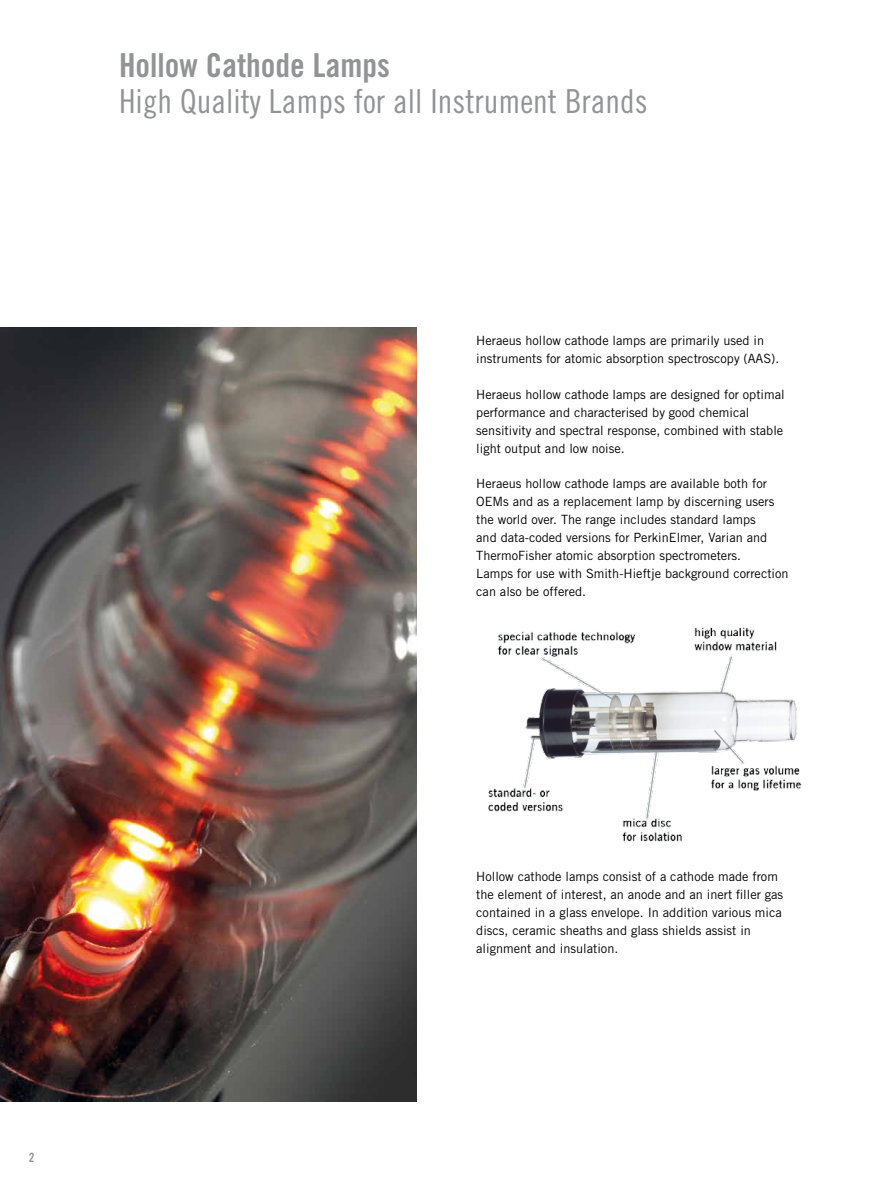
<style>
.page{position:relative;width:893px;height:1191px;background:#fff}
.page>*{position:absolute;margin:0;border:0;box-sizing:border-box;transform-origin:0 0}
.t1{font:33px "Trade Gothic LT Cond Eighteen";color:#929395}
.t2{font:33px "Trade Gothic LT Bold Cond Twenty";color:#929395}
.t3{font:12.75px/17.9px "Trade Gothic LT";color:#000}
.t4{font:12.75px "Trade Gothic LT Bold Cond Twenty";color:#929395}
</style>
<div class="page">
<img style="left:0;top:327px;width:417px;height:774px">
<img style="left:488px;top:627px;width:314px;height:215px">
<h1 class="t2" style="left:119px;top:46px;width:272px">Hollow Cathode Lamps</h1>
<h1 class="t1" style="left:119px;top:82px;width:530px">High Quality Lamps for all Instrument Brands</h1>
<p class="t3" style="left:476px;top:332px;width:305px">Heraeus hollow cathode lamps are primarily used in instruments for atomic absorption spectroscopy (AAS).</p>
<p class="t3" style="left:476px;top:385px;width:310px">Heraeus hollow cathode lamps are designed for optimal performance and characterised by good chemical sensitivity and spectral response, combined with stable light output and low noise.</p>
<p class="t3" style="left:476px;top:475px;width:314px">Heraeus hollow cathode lamps are available both for OEMs and as a replacement lamp by discerning users the world over. The range includes standard lamps<br>and data-coded versions for PerkinElmer, Varian and ThermoFisher atomic absorption spectrometers.<br>Lamps for use with Smith-Hieftje background correction can also be offered.</p>
<p class="t4" style="left:29px;top:1149px;width:7px">2</p>
<p class="t3" style="left:476px;top:867px;width:309px">Hollow cathode lamps consist of a cathode made from the element of interest, an anode and an inert filler gas contained in a glass envelope. In addition various mica discs, ceramic sheaths and glass shields assist in alignment and insulation.</p>
</div>
